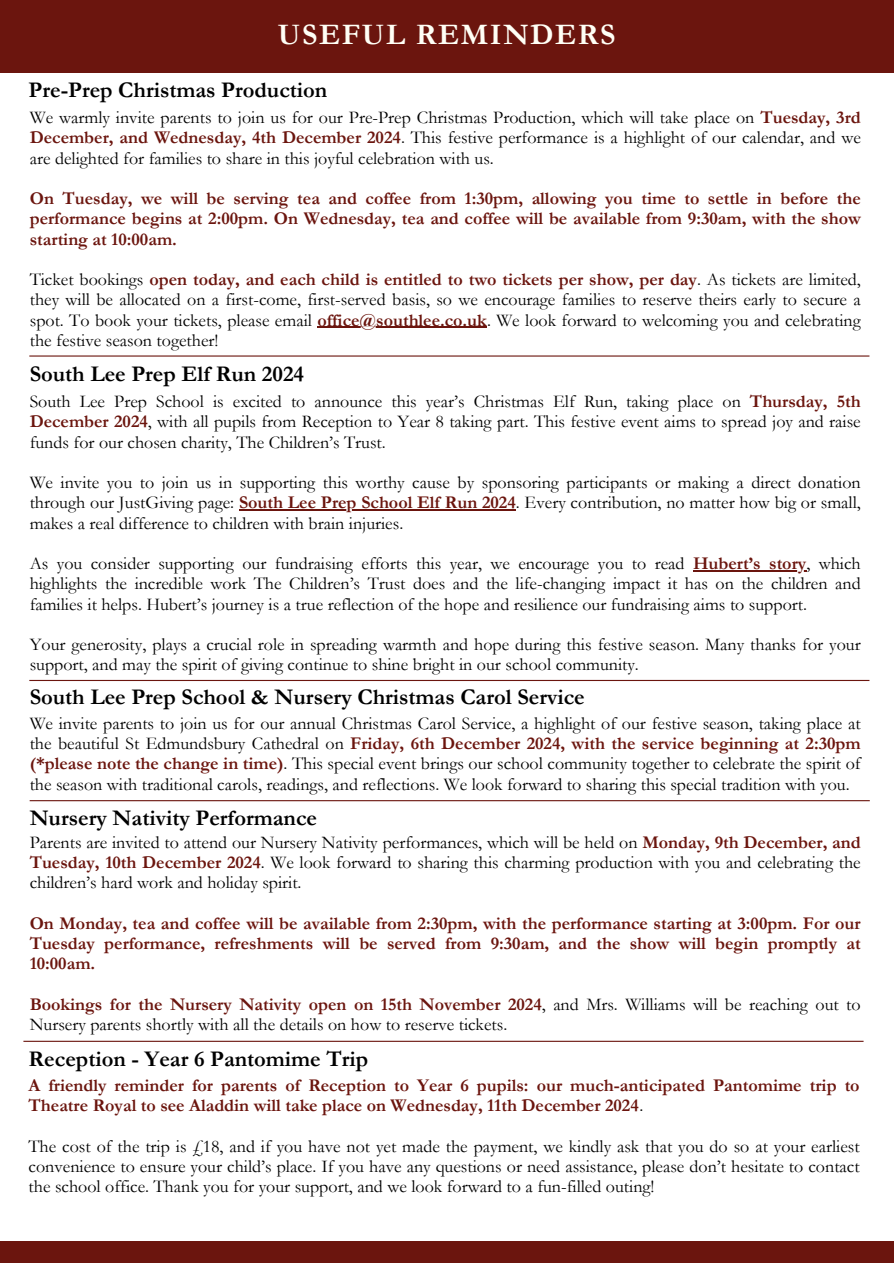
<style>
.page{position:relative;width:894px;height:1264px;background:#fff}
.page>*{position:absolute;margin:0;border:0;box-sizing:border-box;transform-origin:0 0}
.t1{font:700 30px "Garamond";letter-spacing:.05em;color:#fffff6}
.t2{font:700 22.5px "Garamond";color:#000}
.t3{font:18px/20.2px "Garamond";color:#000;text-align:justify}
.t4{font:700 18px/20.2px "Garamond";color:#6b150e;text-align:justify}
.s1{font-weight:700;color:#6b150e}
.s2{font-weight:400;color:#000}
</style>
<div class="page">
<div style="left:0;top:1241px;width:893px;height:22px;background:#6b150e"></div>
<div style="left:0;top:0;width:893px;height:72px;background:#6b150e"></div>
<hr style="left:23px;top:1040px;width:840px;height:1px;background:#6b150e">
<hr style="left:29px;top:680px;width:840px;height:1px;background:#6b150e">
<hr style="left:30px;top:800px;width:839px;height:1px;background:#6b150e">
<hr style="left:239px;top:509px;width:276px;height:1px;background:#6b150e">
<hr style="left:692px;top:570px;width:114px;height:1px;background:#6b150e">
<hr style="left:317px;top:327px;width:170px;height:1px;background:#6b150e">
<hr style="left:29px;top:355px;width:840px;height:1px;background:#6b150e">
<h1 class="t1" style="left:278px;top:18px;width:339px">USEFUL REMINDERS</h1>
<p class="t2" style="left:29px;top:77px;width:300px">Pre-Prep Christmas Production</p>
<p class="t3" style="left:30px;top:108px;width:832px">We warmly invite parents to join us for our Pre-Prep Christmas Production, which will take place on <span class="s1">Tuesday, 3rd December, and Wednesday, 4th December 2024</span>. This festive performance is a highlight of our calendar, and we are delighted for families to share in this joyful celebration with us.</p>
<p class="t4" style="left:30px;top:189px;width:832px">On Tuesday, we will be serving tea and coffee from 1:30pm, allowing you time to settle in before the performance begins at 2:00pm. On Wednesday, tea and coffee will be available from 9:30am, with the show starting at 10:00am.</p>
<p class="t3" style="left:30px;top:270px;width:832px">Ticket bookings <span class="s1">open today, and each child is entitled to two tickets per show, per day</span>. As tickets are limited, they will be allocated on a first-come, first-served basis, so we encourage families to reserve theirs early to secure a spot. To book your tickets, please email <span class="s1">office@southlee.co.uk</span>. We look forward to welcoming you and celebrating the festive season together!</p>
<p class="t2" style="left:30px;top:361px;width:276px">South Lee Prep Elf Run 2024</p>
<p class="t3" style="left:30px;top:391px;width:832px">South Lee Prep School is excited to announce this year’s Christmas Elf Run, taking place on <span class="s1">Thursday, 5th December 2024</span>, with all pupils from Reception to Year 8 taking part. This festive event aims to spread joy and raise funds for our chosen charity, The Children’s Trust.</p>
<p class="t3" style="left:30px;top:472px;width:832px">We invite you to join us in supporting this worthy cause by sponsoring participants or making a direct donation through our JustGiving page: <span class="s1">South Lee Prep School Elf Run 2024</span>. Every contribution, no matter how big or small, makes a real difference to children with brain injuries.</p>
<p class="t3" style="left:30px;top:553px;width:832px">As you consider supporting our fundraising efforts this year, we encourage you to read <span class="s1">Hubert’s story</span>, which highlights the incredible work The Children’s Trust does and the life-changing impact it has on the children and families it helps. Hubert’s journey is a true reflection of the hope and resilience our fundraising aims to support.</p>
<p class="t3" style="left:30px;top:634px;width:832px">Your generosity, plays a crucial role in spreading warmth and hope during this festive season. Many thanks for your support, and may the spirit of giving continue to shine bright in our school community.</p>
<p class="t2" style="left:30px;top:684px;width:556px">South Lee Prep School &amp; Nursery Christmas Carol Service</p>
<p class="t3" style="left:30px;top:713px;width:832px">We invite parents to join us for our annual Christmas Carol Service, a highlight of our festive season, taking place at the beautiful St Edmundsbury Cathedral on <span class="s1">Friday, 6th December 2024, with the service beginning at 2:30pm (*please note the change in time)</span>. This special event brings our school community together to celebrate the spirit of the season with traditional carols, readings, and reflections. We look forward to sharing this special tradition with you.</p>
<p class="t2" style="left:30px;top:805px;width:289px">Nursery Nativity Performance</p>
<p class="t3" style="left:30px;top:832px;width:832px">Parents are invited to attend our Nursery Nativity performances, which will be held on <span class="s1">Monday, 9th December, and Tuesday, 10th December 2024</span>. We look forward to sharing this charming production with you and celebrating the children’s hard work and holiday spirit.</p>
<p class="t4" style="left:30px;top:913px;width:832px">On Monday, tea and coffee will be available from 2:30pm, with the performance starting at 3:00pm. For our Tuesday performance, refreshments will be served from 9:30am, and the show will begin promptly at 10:00am.</p>
<p class="t3" style="left:30px;top:994px;width:832px"><span class="s1">Bookings for the Nursery Nativity open on 15th November 2024</span>, and Mrs. Williams will be reaching out to<br>Nursery parents shortly with all the details on how to reserve tickets.</p>
<p class="t2" style="left:29px;top:1046px;width:341px">Reception - Year 6 Pantomime Trip</p>
<p class="t4" style="left:29px;top:1075px;width:832px">A friendly reminder for parents of Reception to Year 6 pupils: our much-anticipated Pantomime trip to<br>Theatre Royal to see Aladdin will take place on Wednesday, 11th December 2024<span class="s2">.</span></p>
<p class="t3" style="left:29px;top:1135px;width:832px">The cost of the trip is £18, and if you have not yet made the payment, we kindly ask that you do so at your earliest convenience to ensure your child’s place. If you have any questions or need assistance, please don’t hesitate to contact the school office. Thank you for your support, and we look forward to a fun-filled outing!</p>
</div>
